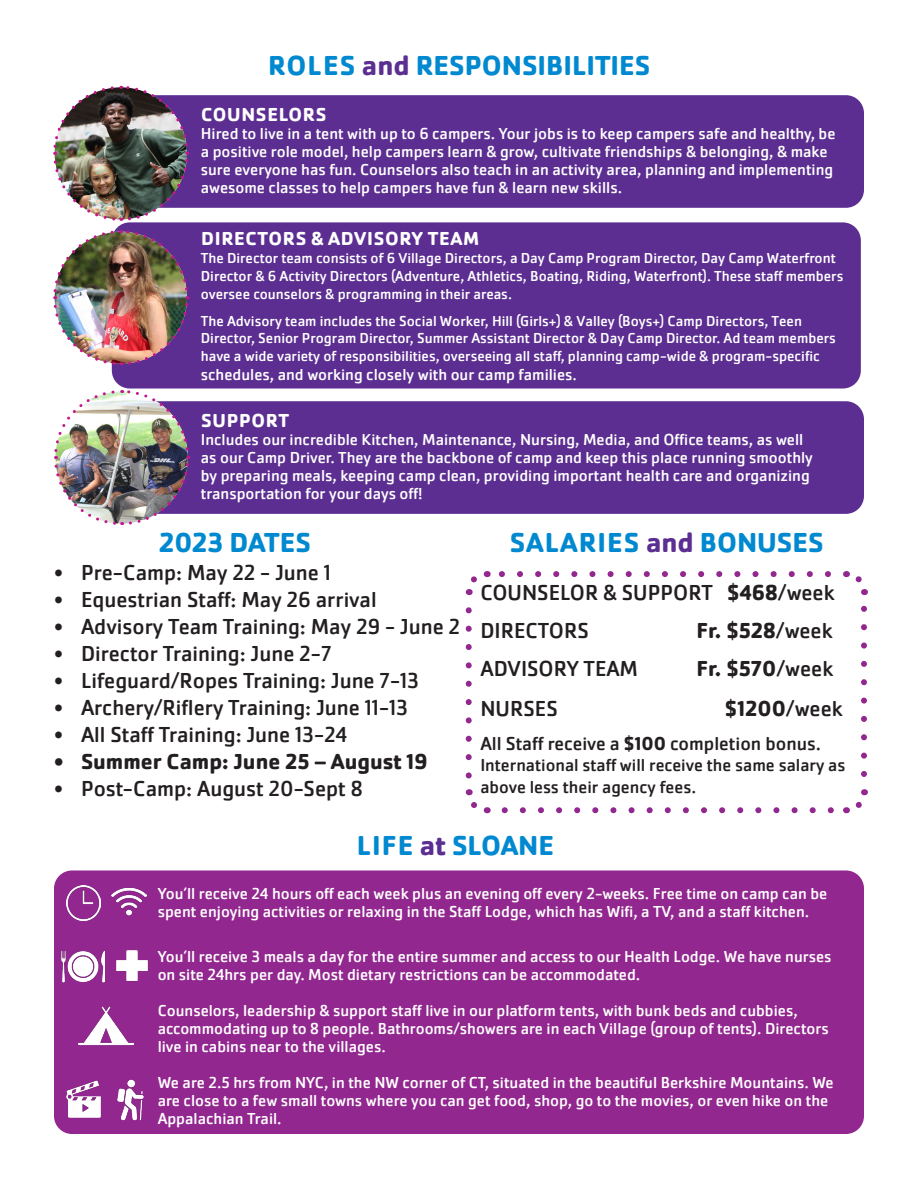
<style>
.page{position:relative;width:918px;height:1188px;background:#fff}
.page>*{position:absolute;margin:0;border:0;box-sizing:border-box;transform-origin:0 0}
.t1{font:700 28.5px "Cachet Pro";color:#0089d0}
.t2{font:22.5px "Cachet Pro";color:#231f20}
.t3{font:700 22.5px "Cachet Pro";color:#231f20}
.t4{font:700 19.5px "Cachet Pro";letter-spacing:.035em;color:#fff}
.t5{font:19.5px "Cachet Pro";color:#231f20}
.t6{font:18px/21.6px "Cachet Pro";color:#231f20}
.t7{font:16.5px/18px "Cachet Pro";color:#fff}
.t8{font:15px/18px "Cachet Pro";color:#fff}
.s1{color:#5c2e91}
.s2{font-weight:700}
.s3{font-weight:400}
</style>
<div class="page">
<div style="left:54px;top:870px;width:810px;height:264px;background:#92278f;border-radius:18px"></div>
<svg style="left:466px;top:610px;width:6px;height:169px"></svg>
<svg style="left:505px;top:807px;width:329px;height:6px"></svg>
<svg style="left:861px;top:605px;width:6px;height:169px"></svg>
<svg style="left:498px;top:571px;width:330px;height:6px"></svg>
<svg style="left:466px;top:789px;width:22px;height:25px"></svg>
<svg style="left:846px;top:789px;width:22px;height:24px"></svg>
<svg style="left:845px;top:571px;width:22px;height:24px"></svg>
<svg style="left:465px;top:571px;width:23px;height:24px"></svg>
<div style="left:115px;top:95px;width:749px;height:113px;background:#5c2e91;border-radius:18px"></div>
<div style="left:115px;top:401px;width:749px;height:113px;background:#5c2e91;border-radius:18px"></div>
<div style="left:112px;top:222px;width:749px;height:167px;background:#5c2e91;border-radius:18px"></div>
<img style="left:53px;top:85px;width:137px;height:136px">
<img style="left:53px;top:229px;width:137px;height:138px">
<img style="left:54px;top:388px;width:137px;height:138px">
<img style="left:66px;top:886px;width:35px;height:34px">
<img style="left:112px;top:887px;width:35px;height:29px">
<img style="left:62px;top:950px;width:43px;height:33px">
<img style="left:116px;top:950px;width:32px;height:32px">
<img style="left:78px;top:1006px;width:55px;height:40px">
<img style="left:117px;top:1079px;width:27px;height:42px">
<img style="left:66px;top:1080px;width:35px;height:38px">
<p class="t1" style="left:268px;top:48px;width:384px">ROLES <span class="s1">and</span> RESPONSIBILITIES</p>
<p class="t4" style="left:201px;top:103px;width:127px">COUNSELORS</p>
<p class="t7" style="left:201px;top:125px;width:636px">Hired to live in a tent with up to 6 campers. Your jobs is to keep campers safe and healthy, be a positive role model, help campers learn &amp; grow, cultivate friendships &amp; belonging, &amp; make sure everyone has fun. Counselors also teach in an activity area, planning and implementing awesome classes to help campers have fun &amp; learn new skills.</p>
<p class="t4" style="left:201px;top:226px;width:280px">DIRECTORS &amp; ADVISORY TEAM</p>
<p class="t8" style="left:201px;top:249px;width:644px">The Director team consists of 6 Village Directors, a Day Camp Program Director, Day Camp Waterfront<br>Director &amp; 6 Activity Directors (Adventure, Athletics, Boating, Riding, Waterfront). These staff members oversee counselors &amp; programming in their areas.</p>
<p class="t8" style="left:201px;top:312px;width:637px">The Advisory team includes the Social Worker, Hill (Girls+) &amp; Valley (Boys+) Camp Directors, Teen<br>Director, Senior Program Director, Summer Assistant Director &amp; Day Camp Director. Ad team members have a wide variety of responsibilities, overseeing all staff, planning camp-wide &amp; program-specific</p>
<p class="t7" style="left:201px;top:365px;width:378px">schedules, and working closely with our camp families.</p>
<p class="t4" style="left:201px;top:409px;width:89px">SUPPORT</p>
<p class="t7" style="left:201px;top:431px;width:614px">Includes our incredible Kitchen, Maintenance, Nursing, Media, and Office teams, as well as our Camp Driver. They are the backbone of camp and keep this place running smoothly by preparing meals, keeping camp clean, providing important health care and organizing transportation for your days off!</p>
<p class="t1" style="left:159px;top:524px;width:154px">2023 DATES</p>
<p class="t2" style="left:54px;top:560px;width:278px">• Pre-Camp: May 22 - June 1</p>
<p class="t2" style="left:54px;top:587px;width:324px">• Equestrian Staff: May 26 arrival</p>
<p class="t2" style="left:54px;top:614px;width:408px">• Advisory Team Training: May 29 - June 2</p>
<p class="t2" style="left:54px;top:641px;width:279px">• Director Training: June 2-7</p>
<p class="t2" style="left:54px;top:668px;width:367px">• Lifeguard/Ropes Training: June 7-13</p>
<p class="t2" style="left:54px;top:695px;width:356px">• Archery/Riflery Training: June 11-13</p>
<p class="t2" style="left:54px;top:722px;width:295px">• All Staff Training: June 13-24</p>
<p class="t3" style="left:54px;top:748px;width:375px">• Summer Camp: June 25 – August 19</p>
<p class="t2" style="left:54px;top:776px;width:310px">• Post-Camp: August 20-Sept 8</p>
<p class="t1" style="left:510px;top:524px;width:315px">SALARIES <span class="s1">and</span> BONUSES</p>
<p class="t2" style="left:480px;top:580px;width:356px">COUNSELOR &amp; SUPPORT <span class="s2">$468</span>/week</p>
<p class="t2" style="left:480px;top:618px;width:110px">DIRECTORS</p>
<p class="t3" style="left:696px;top:617px;width:138px">Fr. $528<span class="s3">/week</span></p>
<p class="t2" style="left:480px;top:655px;width:159px">ADVISORY TEAM</p>
<p class="t3" style="left:696px;top:654px;width:138px">Fr. $570<span class="s3">/week</span></p>
<p class="t2" style="left:480px;top:695px;width:79px">NURSES</p>
<p class="t3" style="left:725px;top:694px;width:119px">$1200<span class="s3">/week</span></p>
<p class="t5" style="left:480px;top:732px;width:342px">All Staff receive a <span class="s2">$100</span> completion bonus.</p>
<p class="t6" style="left:480px;top:755px;width:367px">International staff will receive the same salary as above less their agency fees.</p>
<p class="t1" style="left:357px;top:827px;width:199px">LIFE <span class="s1">at</span> SLOANE</p>
<p class="t7" style="left:158px;top:885px;width:671px">You’ll receive 24 hours off each week plus an evening off every 2-weeks. Free time on camp can be spent enjoying activities or relaxing in the Staff Lodge, which has Wifi, a TV, and a staff kitchen.</p>
<p class="t7" style="left:158px;top:948px;width:675px">You’ll receive 3 meals a day for the entire summer and access to our Health Lodge. We have nurses on site 24hrs per day. Most dietary restrictions can be accommodated.</p>
<p class="t7" style="left:158px;top:1002px;width:673px">Counselors, leadership &amp; support staff live in our platform tents, with bunk beds and cubbies, accommodating up to 8 people. Bathrooms/showers are in each Village (group of tents). Directors live in cabins near to the villages.</p>
<p class="t7" style="left:158px;top:1074px;width:678px">We are 2.5 hrs from NYC, in the NW corner of CT, situated in the beautiful Berkshire Mountains. We are close to a few small towns where you can get food, shop, go to the movies, or even hike on the<br>Appalachian Trail.</p>
</div>
